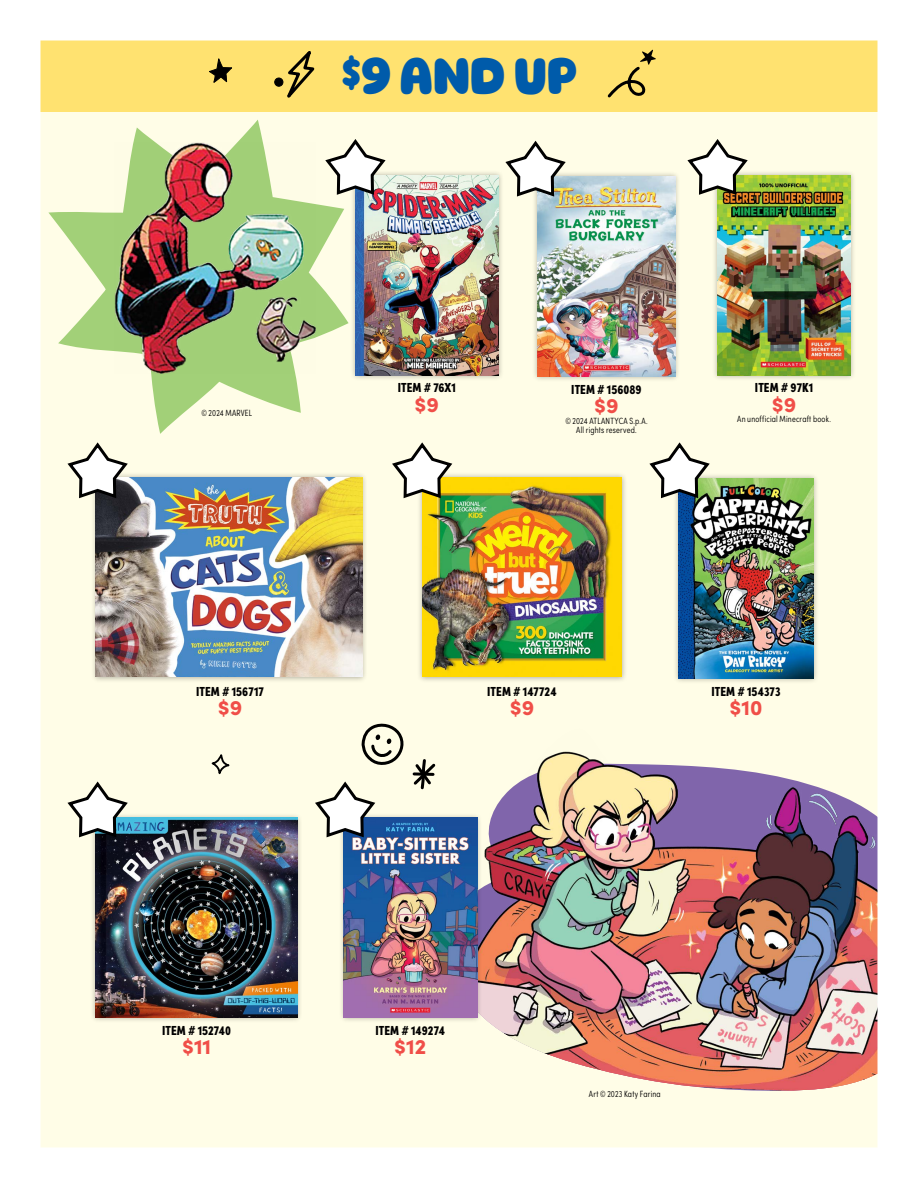
<style>
.page{position:relative;width:918px;height:1188px;background:#fff}
.page>*{position:absolute;margin:0;border:0;box-sizing:border-box;transform-origin:0 0}
.t1{font:700 49.5px "Rabie";color:#005baa}
.t2{font:900 21px "Sofia Pro";color:#f04e48}
.t3{font:900 13.2px "Sofia Pro Condensed";letter-spacing:.005em;color:#000}
.t4{font:300 9px/9.4px "Sofia Pro Condensed";letter-spacing:.02em;color:#000;text-align:center}
</style>
<div class="page">
<img style="left:40px;top:40px;width:838px;height:1108px">
<h1 class="t1" style="left:342px;top:48px;width:237px"><sup>$</sup>9 AND UP</h1>
<p class="t4" style="left:201px;top:408px;width:52px">© 2024 MARVEL</p>
<h3 class="t3" style="left:196px;top:681px;width:69px">ITEM # 156717</h3>
<h2 class="t2" style="left:218px;top:691px;width:26px">$9</h2>
<h3 class="t3" style="left:398px;top:378px;width:60px">ITEM # 76X1</h3>
<h2 class="t2" style="left:415px;top:388px;width:26px">$9</h2>
<h3 class="t3" style="left:571px;top:379px;width:72px">ITEM # 156089</h3>
<h2 class="t2" style="left:594px;top:389px;width:26px">$9</h2>
<p class="t4" style="left:565px;top:415px;width:84px">© 2024 ATLANTYCA S.p.A.<br>All rights reserved.</p>
<h3 class="t3" style="left:755px;top:378px;width:60px">ITEM # 97K1</h3>
<h2 class="t2" style="left:772px;top:388px;width:26px">$9</h2>
<p class="t4" style="left:737px;top:414px;width:95px">An unofficial Minecraft book.</p>
<h3 class="t3" style="left:487px;top:681px;width:71px">ITEM # 147724</h3>
<h2 class="t2" style="left:510px;top:691px;width:26px">$9</h2>
<h3 class="t3" style="left:711px;top:681px;width:71px">ITEM # 154373</h3>
<h2 class="t2" style="left:730px;top:691px;width:34px">$10</h2>
<h3 class="t3" style="left:162px;top:1020px;width:71px">ITEM # 152740</h3>
<h2 class="t2" style="left:182px;top:1030px;width:31px">$11</h2>
<h3 class="t3" style="left:375px;top:1020px;width:71px">ITEM # 149274</h3>
<h2 class="t2" style="left:394px;top:1030px;width:34px">$12</h2>
<p class="t4" style="left:589px;top:1089px;width:73px">Art © 2023 Katy Farina</p>
</div>
